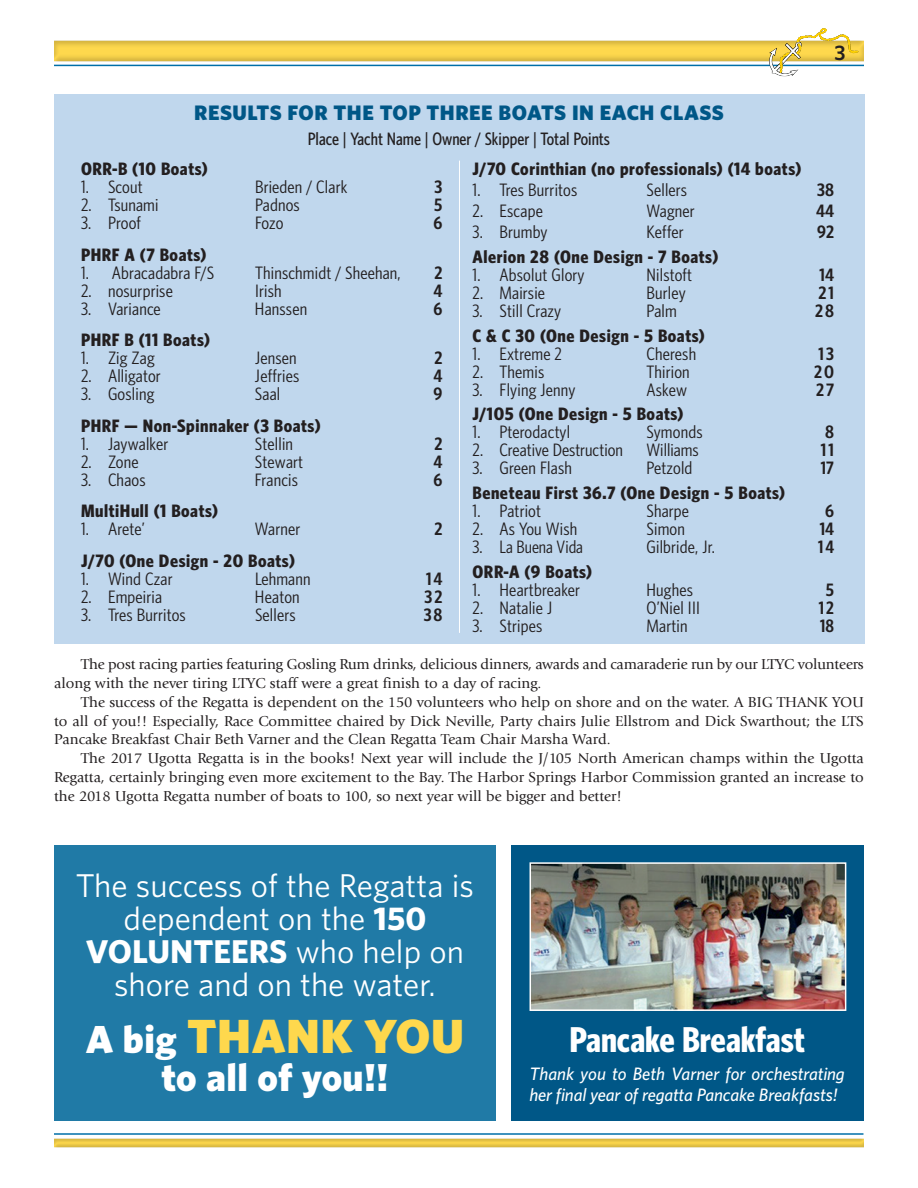
<style>
.page{position:relative;width:918px;height:1188px;background:#fff}
.page>*{position:absolute;margin:0;border:0;box-sizing:border-box;transform-origin:0 0}
.t1{font:900 48px "Whitney";letter-spacing:.01em;color:#fed84d}
.t2{font:900 39px "Whitney";letter-spacing:.01em;color:#fff}
.t3{font:700 36px "Whitney Condensed";color:#fff}
.t4{font:33px/33px "Whitney";color:#fff;text-align:center}
.t5{font:900 21px "Whitney";letter-spacing:.025em;color:#005787}
.t6{font:600 21px "Whitney";color:#231f20}
.t7{font:18px "Whitney Condensed";letter-spacing:.01em;color:#231f20;scale:1.05 1}
.t8{font:700 18px "Whitney Condensed";letter-spacing:.03em;color:#231f20;scale:1.05 1}
.t9{font:italic 500 18px/21px "Whitney";letter-spacing:-.01em;color:#fff}
.t10{font:600 18px "Whitney Condensed";letter-spacing:.1em;color:#231f20;scale:1.05 1}
.t11{font:500 18px "Whitney Condensed";color:#231f20}
.t12{font:600 18px "Whitney Condensed";letter-spacing:.1em;color:#231f20}
.t13{font:600 18px "Whitney Condensed";letter-spacing:.1em;color:#231f20;scale:1.04 1}
.t14{font:15px/18.8px "Giovanni";color:#231f20;text-align:justify}
.s1{font-weight:700}
.s2{font-size:39px;color:#fff}
</style>
<div class="page">
<div style="left:52px;top:39px;width:814px;height:24px;background:#231f20;opacity:.2"></div>
<hr style="left:54px;top:65px;width:810px;height:1px;background:#006fa8">
<svg style="left:769px;top:28px;width:54px;height:48px"></svg>
<hr style="left:54px;top:1133px;width:809px;height:2px;background:#006fa8">
<div style="left:52px;top:1136px;width:814px;height:12px;background:#231f20;opacity:.2"></div>
<div style="left:54px;top:845px;width:442px;height:275px;background:#207aa6"></div>
<div style="left:54px;top:94px;width:810px;height:550px;background:#c0d7ed"></div>
<hr style="left:459px;top:161px;width:1px;height:472px;background:#fff">
<div style="left:512px;top:845px;width:352px;height:275px;background:#005787"></div>
<img style="left:533px;top:865px;width:310px;height:143px">
<div style="left:530px;top:862px;width:316px;height:149px;border:2px solid #fff"></div>
<h3 class="t5" style="left:194px;top:99px;width:531px">RESULTS FOR THE TOP THREE BOATS IN EACH CLASS</h3>
<p class="t11" style="left:308px;top:128px;width:304px">Place | Yacht Name | Owner / Skipper | Total Points</p>
<h3 class="t6" style="left:835px;top:38px;width:13px">3</h3>
<p class="t8" style="left:81px;top:157px;width:122px">ORR-B (10 Boats)</p>
<p class="t7" style="left:81px;top:176px;width:60px">1. Scout</p>
<p class="t7" style="left:255px;top:176px;width:89px">Brieden / Clark</p>
<p class="t10" style="left:435px;top:175px;width:9px">3</p>
<p class="t7" style="left:81px;top:194px;width:75px">2. Tsunami</p>
<p class="t7" style="left:255px;top:194px;width:44px">Padnos</p>
<p class="t10" style="left:434px;top:193px;width:9px">5</p>
<p class="t7" style="left:81px;top:212px;width:59px">3. Proof</p>
<p class="t7" style="left:255px;top:212px;width:29px">Fozo</p>
<p class="t10" style="left:434px;top:211px;width:10px">6</p>
<p class="t8" style="left:81px;top:243px;width:121px">PHRF A (7 Boats)</p>
<p class="t7" style="left:81px;top:261px;width:128px">1. Abracadabra F/S</p>
<p class="t7" style="left:255px;top:261px;width:140px">Thinschmidt / Sheehan,</p>
<p class="t10" style="left:435px;top:261px;width:9px">2</p>
<p class="t7" style="left:81px;top:279px;width:89px">2. nosurprise</p>
<p class="t7" style="left:255px;top:279px;width:27px">Irish</p>
<p class="t10" style="left:434px;top:279px;width:10px">4</p>
<p class="t7" style="left:81px;top:297px;width:77px">3. Variance</p>
<p class="t7" style="left:255px;top:297px;width:51px">Hanssen</p>
<p class="t10" style="left:434px;top:297px;width:10px">6</p>
<p class="t8" style="left:81px;top:328px;width:124px">PHRF B (11 Boats)</p>
<p class="t7" style="left:81px;top:347px;width:72px">1. Zig Zag</p>
<p class="t7" style="left:255px;top:347px;width:41px">Jensen</p>
<p class="t10" style="left:434px;top:346px;width:9px">2</p>
<p class="t7" style="left:81px;top:365px;width:77px">2. Alligator</p>
<p class="t7" style="left:255px;top:365px;width:44px">Jeffries</p>
<p class="t10" style="left:434px;top:364px;width:10px">4</p>
<p class="t7" style="left:81px;top:383px;width:71px">3. Gosling</p>
<p class="t7" style="left:255px;top:383px;width:26px">Saal</p>
<p class="t10" style="left:434px;top:382px;width:10px">9</p>
<p class="t8" style="left:81px;top:414px;width:230px">PHRF — Non-Spinnaker (3 Boats)</p>
<p class="t7" style="left:81px;top:432px;width:85px">1. Jaywalker</p>
<p class="t7" style="left:255px;top:432px;width:38px">Stellin</p>
<p class="t10" style="left:434px;top:432px;width:9px">2</p>
<p class="t7" style="left:81px;top:450px;width:56px">2. Zone</p>
<p class="t7" style="left:255px;top:450px;width:47px">Stewart</p>
<p class="t10" style="left:434px;top:450px;width:10px">4</p>
<p class="t7" style="left:81px;top:468px;width:63px">3. Chaos</p>
<p class="t7" style="left:255px;top:468px;width:42px">Francis</p>
<p class="t10" style="left:434px;top:468px;width:10px">6</p>
<p class="t8" style="left:81px;top:499px;width:132px">MultiHull (1 Boats)</p>
<p class="t7" style="left:81px;top:518px;width:62px">1. Arete’</p>
<p class="t7" style="left:255px;top:518px;width:45px">Warner</p>
<p class="t10" style="left:434px;top:517px;width:9px">2</p>
<p class="t8" style="left:81px;top:549px;width:205px">J/70 (One Design - 20 Boats)</p>
<p class="t7" style="left:81px;top:567px;width:89px">1. Wind Czar</p>
<p class="t7" style="left:255px;top:567px;width:54px">Lehmann</p>
<p class="t10" style="left:426px;top:567px;width:17px">14</p>
<p class="t7" style="left:81px;top:585px;width:79px">2. Empeiria</p>
<p class="t7" style="left:255px;top:585px;width:44px">Heaton</p>
<p class="t10" style="left:425px;top:585px;width:19px">32</p>
<p class="t7" style="left:81px;top:603px;width:101px">3. Tres Burritos</p>
<p class="t7" style="left:255px;top:603px;width:40px">Sellers</p>
<p class="t10" style="left:424px;top:603px;width:19px">38</p>
<p class="t8" style="left:473px;top:157px;width:315px">J/70 Corinthian (no professionals) (14 boats)</p>
<p class="t7" style="left:473px;top:179px;width:101px">1. Tres Burritos</p>
<p class="t7" style="left:647px;top:179px;width:40px">Sellers</p>
<p class="t10" style="left:817px;top:178px;width:18px">38</p>
<p class="t7" style="left:473px;top:200px;width:68px">2. Escape</p>
<p class="t7" style="left:647px;top:200px;width:47px">Wagner</p>
<p class="t10" style="left:816px;top:199px;width:19px">44</p>
<p class="t7" style="left:473px;top:221px;width:73px">3. Brumby</p>
<p class="t7" style="left:647px;top:221px;width:37px">Keffer</p>
<p class="t10" style="left:817px;top:220px;width:17px">92</p>
<p class="t8" style="left:473px;top:245px;width:236px">Alerion 28 (One Design - 7 Boats)</p>
<p class="t7" style="left:473px;top:264px;width:108px">1. Absolut Glory</p>
<p class="t7" style="left:647px;top:264px;width:45px">Nilstoft</p>
<p class="t10" style="left:820px;top:263px;width:15px">14</p>
<p class="t7" style="left:472px;top:282px;width:71px">2. Mairsie</p>
<p class="t7" style="left:646px;top:282px;width:39px">Burley</p>
<p class="t10" style="left:818px;top:281px;width:16px">21</p>
<p class="t7" style="left:472px;top:300px;width:86px">3. Still Crazy</p>
<p class="t7" style="left:647px;top:300px;width:30px">Palm</p>
<p class="t10" style="left:815px;top:299px;width:20px">28</p>
<p class="t8" style="left:473px;top:324px;width:223px">C &amp; C 30 (One Design - 5 Boats)</p>
<p class="t7" style="left:473px;top:342px;width:87px">1. Extreme 2</p>
<p class="t7" style="left:647px;top:342px;width:49px">Cheresh</p>
<p class="t10" style="left:819px;top:342px;width:16px">13</p>
<p class="t7" style="left:473px;top:360px;width:70px">2. Themis</p>
<p class="t7" style="left:646px;top:360px;width:43px">Thirion</p>
<p class="t10" style="left:814px;top:360px;width:20px">20</p>
<p class="t7" style="left:472px;top:378px;width:100px">3. Flying Jenny</p>
<p class="t7" style="left:647px;top:378px;width:40px">Askew</p>
<p class="t10" style="left:816px;top:378px;width:19px">27</p>
<p class="t8" style="left:473px;top:403px;width:202px">J/105 (One Design - 5 Boats)</p>
<p class="t7" style="left:473px;top:421px;width:95px">1. Pterodactyl</p>
<p class="t7" style="left:647px;top:421px;width:55px">Symonds</p>
<p class="t10" style="left:825px;top:421px;width:10px">8</p>
<p class="t7" style="left:472px;top:439px;width:145px">2. Creative Destruction</p>
<p class="t7" style="left:647px;top:439px;width:51px">Williams</p>
<p class="t10" style="left:821px;top:439px;width:14px">11</p>
<p class="t7" style="left:472px;top:457px;width:96px">3. Green Flash</p>
<p class="t7" style="left:647px;top:457px;width:45px">Petzold</p>
<p class="t12" style="left:821px;top:457px;width:15px">17</p>
<p class="t8" style="left:472px;top:481px;width:299px">Beneteau First 36.7 (One Design - 5 Boats)</p>
<p class="t7" style="left:472px;top:500px;width:67px">1. Patriot</p>
<p class="t7" style="left:646px;top:500px;width:42px">Sharpe</p>
<p class="t10" style="left:825px;top:499px;width:10px">6</p>
<p class="t7" style="left:472px;top:518px;width:101px">2. As You Wish</p>
<p class="t7" style="left:647px;top:518px;width:38px">Simon</p>
<p class="t13" style="left:820px;top:517px;width:15px">14</p>
<p class="t7" style="left:472px;top:536px;width:107px">3. La Buena Vida</p>
<p class="t7" style="left:646px;top:536px;width:67px">Gilbride, Jr.</p>
<p class="t12" style="left:818px;top:535px;width:17px">14</p>
<p class="t8" style="left:472px;top:560px;width:115px">ORR-A (9 Boats)</p>
<p class="t7" style="left:472px;top:579px;width:104px">1. Heartbreaker</p>
<p class="t7" style="left:646px;top:579px;width:46px">Hughes</p>
<p class="t10" style="left:826px;top:578px;width:9px">5</p>
<p class="t7" style="left:472px;top:597px;width:77px">2. Natalie J</p>
<p class="t7" style="left:647px;top:597px;width:52px">O’Niel III</p>
<p class="t12" style="left:819px;top:596px;width:17px">12</p>
<p class="t7" style="left:472px;top:615px;width:68px">3. Stripes</p>
<p class="t7" style="left:646px;top:615px;width:41px">Martin</p>
<p class="t12" style="left:820px;top:614px;width:15px">18</p>
<p class="t14" style="left:54px;top:655px;width:811px;text-indent:27px">The post racing parties featuring Gosling Rum drinks, delicious dinners, awards and camaraderie run by our LTYC volunteers along with the never tiring LTYC staff were a great finish to a day of racing.</p>
<p class="t14" style="left:54px;top:693px;width:811px;text-indent:27px">The success of the Regatta is dependent on the 150 volunteers who help on shore and on the water. A BIG THANK YOU to all of you!! Especially, Race Committee chaired by Dick Neville, Party chairs Julie Ellstrom and Dick Swarthout; the LTS Pancake Breakfast Chair Beth Varner and the Clean Regatta Team Chair Marsha Ward.</p>
<p class="t14" style="left:54px;top:749px;width:811px;text-indent:27px">The 2017 Ugotta Regatta is in the books! Next year will include the J/105 North American champs within the Ugotta Regatta, certainly bringing even more excitement to the Bay. The Harbor Springs Harbor Commission granted an increase to the 2018 Ugotta Regatta number of boats to 100, so next year will be bigger and better!</p>
<h3 class="t4" style="left:76px;top:868px;width:400px">The success of the Regatta is dependent on the <span class="s1">150<br>VOLUNTEERS</span> who help on shore and on the water.</h3>
<h1 class="t1" style="left:86px;top:1004px;width:380px"><span class="s2">A big</span> THANK YOU</h1>
<h2 class="t2" style="left:161px;top:1051px;width:228px">to all of you!!</h2>
<h3 class="t3" style="left:569px;top:1017px;width:237px">Pancake Breakfast</h3>
<p class="t9" style="left:530px;top:1063px;width:317px">Thank you to Beth Varner for orchestrating her final year of regatta Pancake Breakfasts!</p>
</div>
